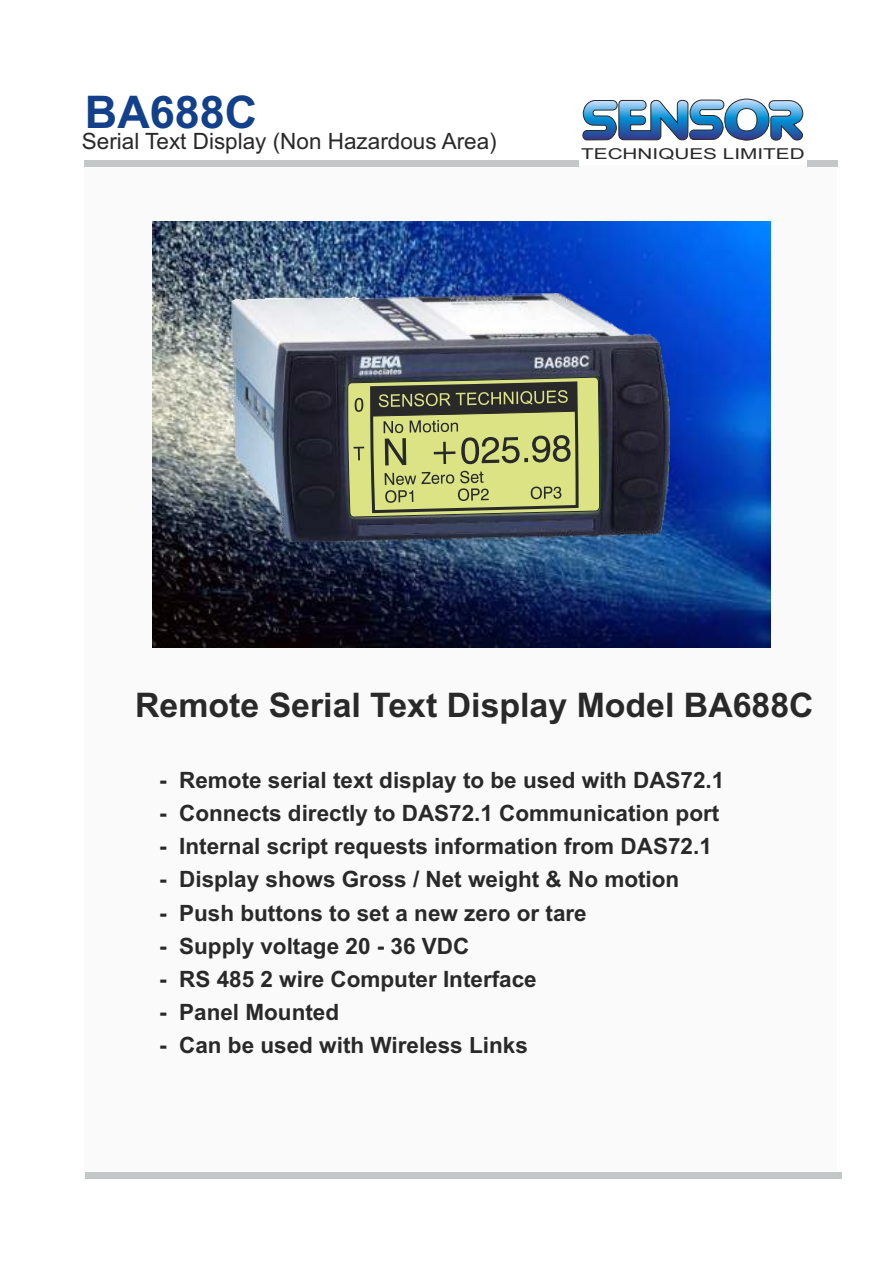
<style>
.page{position:relative;width:893px;height:1263px;background:#fff}
.page>*{position:absolute;margin:0;border:0;box-sizing:border-box;transform-origin:0 0}
.t1{font:700 45px "Arial";color:#12408a}
.t2{font:700 33.9px "Arial";color:#292929}
.t3{font:700 22.5px "Arial";color:#292929}
.t4{font:22.5px "Arial";color:#292929}
.t5{font:15px "Arial";color:#292929;scale:1.38 1}
</style>
<div class="page">
<div style="left:84px;top:165px;width:752px;height:1006px;background:#fafafa"></div>
<div style="left:85px;top:1172px;width:757px;height:6px;background:#c4c7c7"></div>
<img style="left:152px;top:221px;width:619px;height:427px">
<img style="left:231px;top:293px;width:438px;height:249px">
<svg style="left:347px;top:307px;width:253px;height:210px;background:#9da27c"></svg>
<div style="left:85px;top:160px;width:494px;height:6px;background:#c4c7c7"></div>
<div style="left:807px;top:160px;width:30px;height:6px;background:#c4c7c7"></div>
<svg style="left:582px;top:98px;width:222px;height:43px"></svg>
<h1 class="t1" style="left:85px;top:95px;width:174px">BA688C</h1>
<p class="t4" style="left:82px;top:133px;width:416px">Serial Text Display (Non Hazardous Area)</p>
<p class="t5" style="left:581px;top:148px;width:163px">TECHNIQUES LIMITED</p>
<h2 class="t2" style="left:135px;top:692px;width:680px">Remote Serial Text Display Model BA688C</h2>
<p class="t3" style="left:159px;top:771px;width:567px">- Remote serial text display to be used with DAS72.1</p>
<p class="t3" style="left:159px;top:805px;width:562px">- Connects directly to DAS72.1 Communication port</p>
<p class="t3" style="left:159px;top:838px;width:554px">- Internal script requests information from DAS72.1</p>
<p class="t3" style="left:159px;top:871px;width:522px">- Display shows Gross / Net weight &amp; No motion</p>
<p class="t3" style="left:159px;top:904px;width:429px">- Push buttons to set a new zero or tare</p>
<p class="t3" style="left:159px;top:937px;width:312px">- Supply voltage 20 - 36 VDC</p>
<p class="t3" style="left:159px;top:970px;width:379px">- RS 485 2 wire Computer Interface</p>
<p class="t3" style="left:159px;top:1004px;width:182px">- Panel Mounted</p>
<p class="t3" style="left:159px;top:1037px;width:370px">- Can be used with Wireless Links</p>
</div>
